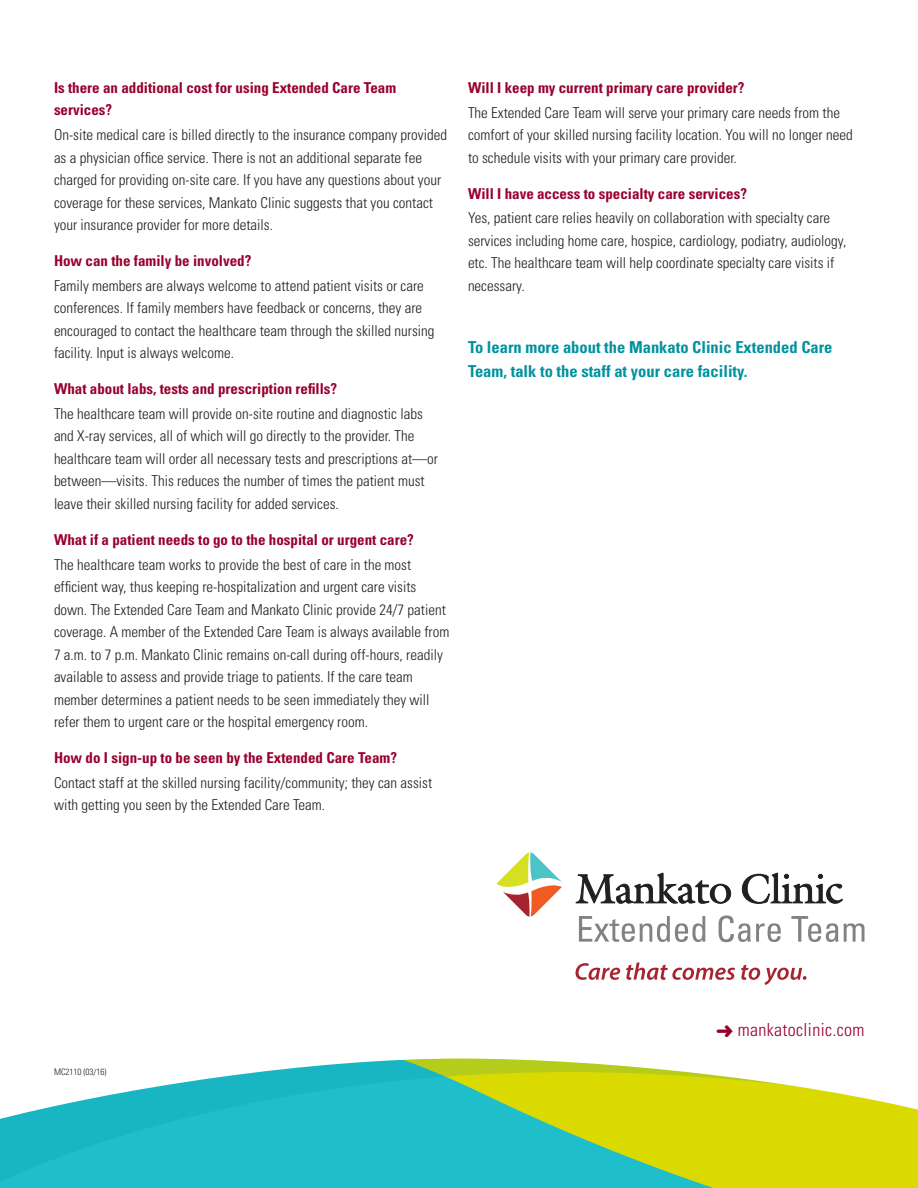
<style>
.page{position:relative;width:918px;height:1188px;background:#fff}
.page>*{position:absolute;margin:0;border:0;box-sizing:border-box;transform-origin:0 0}
.t1{font:300 condensed 18px "Univers";letter-spacing:.02em;color:#98002e}
.t2{font:700 condensed 16.5px/24px "Univers";color:#00929f}
.t3{font:300 condensed 15px/22.5px "Univers";color:#231f20}
.t4{font:700 condensed 15px/22.5px "Univers";color:#98002e}
.t5{font:300 condensed 9px "Univers";color:#231f20}
</style>
<div class="page">
<div style="left:831px;top:1123px;width:87px;height:65px;background:#dada00"></div>
<svg style="left:0;top:1123px;width:831px;height:65px;background:#4bc497"></svg>
<svg style="left:0;top:872px;width:918px;height:251px"></svg>
<svg style="left:576px;top:873px;width:155px;height:31px"></svg>
<svg style="left:742px;top:873px;width:101px;height:31px"></svg>
<svg style="left:496px;top:852px;width:66px;height:65px"></svg>
<svg style="left:579px;top:916px;width:126px;height:26px"></svg>
<svg style="left:719px;top:915px;width:62px;height:27px"></svg>
<svg style="left:791px;top:916px;width:73px;height:26px"></svg>
<svg style="left:576px;top:963px;width:44px;height:17px"></svg>
<svg style="left:626px;top:963px;width:109px;height:17px"></svg>
<svg style="left:741px;top:965px;width:66px;height:20px"></svg>
<svg style="left:717px;top:1025px;width:16px;height:12px"></svg>
<p class="t4" style="left:54px;top:76px;width:344px">Is there an additional cost for using Extended Care Team services?</p>
<p class="t3" style="left:54px;top:124px;width:395px">On-site medical care is billed directly to the insurance company provided as a physician office service. There is not an additional separate fee charged for providing on-site care. If you have any questions about your coverage for these services, Mankato Clinic suggests that you contact your insurance provider for more details.</p>
<p class="t4" style="left:54px;top:249px;width:199px">How can the family be involved?</p>
<p class="t3" style="left:54px;top:274px;width:382px">Family members are always welcome to attend patient visits or care conferences. If family members have feedback or concerns, they are encouraged to contact the healthcare team through the skilled nursing facility. Input is always welcome.</p>
<p class="t4" style="left:54px;top:378px;width:285px">What about labs, tests and prescription refills?</p>
<p class="t3" style="left:54px;top:402px;width:386px">The healthcare team will provide on-site routine and diagnostic labs and X-ray services, all of which will go directly to the provider. The healthcare team will order all necessary tests and prescriptions at—or between—visits. This reduces the number of times the patient must leave their skilled nursing facility for added services.</p>
<p class="t4" style="left:54px;top:528px;width:361px">What if a patient needs to go to the hospital or urgent care?</p>
<p class="t3" style="left:54px;top:553px;width:397px">The healthcare team works to provide the best of care in the most efficient way, thus keeping re-hospitalization and urgent care visits down. The Extended Care Team and Mankato Clinic provide 24/7 patient coverage. A member of the Extended Care Team is always available from 7 a.m. to 7 p.m. Mankato Clinic remains on-call during off-hours, readily available to assess and provide triage to patients. If the care team member determines a patient needs to be seen immediately they will refer them to urgent care or the hospital emergency room.</p>
<p class="t4" style="left:54px;top:746px;width:345px">How do I sign-up to be seen by the Extended Care Team?</p>
<p class="t3" style="left:54px;top:771px;width:380px">Contact staff at the skilled nursing facility/community; they can assist with getting you seen by the Extended Care Team.</p>
<p class="t4" style="left:468px;top:76px;width:278px">Will I keep my current primary care provider?</p>
<p class="t3" style="left:468px;top:101px;width:386px">The Extended Care Team will serve your primary care needs from the comfort of your skilled nursing facility location. You will no longer need to schedule visits with your primary care provider.</p>
<p class="t4" style="left:468px;top:182px;width:281px">Will I have access to specialty care services?</p>
<p class="t3" style="left:468px;top:207px;width:380px">Yes, patient care relies heavily on collaboration with specialty care services including home care, hospice, cardiology, podiatry, audiology, etc. The healthcare team will help coordinate specialty care visits if necessary.</p>
<p class="t2" style="left:468px;top:335px;width:366px">To learn more about the Mankato Clinic Extended Care<br>Team, talk to the staff at your care facility.</p>
<p class="t5" style="left:54px;top:1067px;width:54px">MC2110 (03/16)</p>
<p class="t1" style="left:738px;top:1019px;width:128px">mankatoclinic.com</p>
</div>
